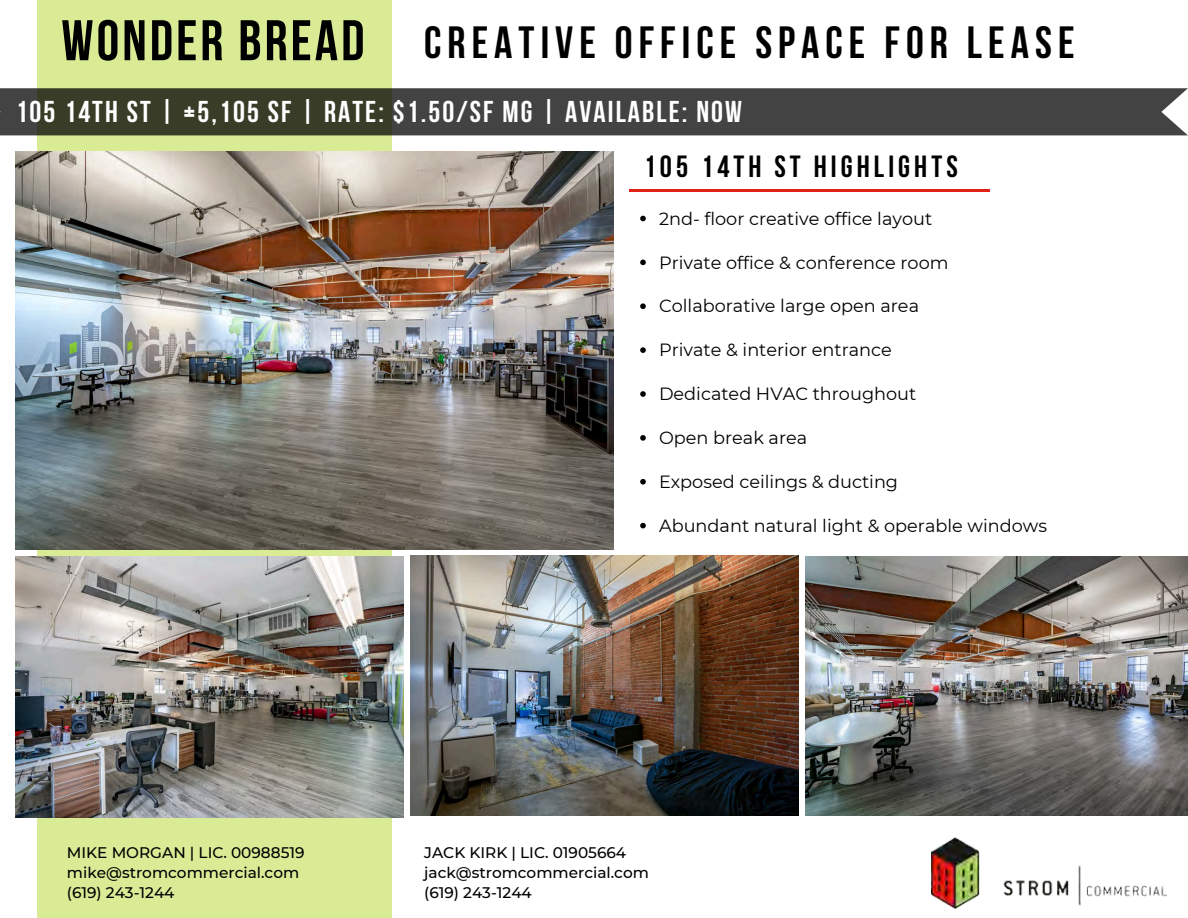
<style>
.page{position:relative;width:1188px;height:918px;background:#fff}
.page>*{position:absolute;margin:0;border:0;box-sizing:border-box;transform-origin:0 0}
.t1{font:57.15px "Bebas Neue Cyrillic";letter-spacing:.055em;color:#000}
.t2{font:700 45px "Bebas Neue";letter-spacing:.135em;color:#000}
.t3{font:700 30.6px "Bebas Neue";letter-spacing:.135em;color:#000}
.t4{font:700 30px "Bebas Neue";letter-spacing:.07em;color:#fff}
.t5{font:17.7px "Montserrat";color:#000}
.t6{font:500 15.3px/20.2px "Montserrat";color:#000}
</style>
<div class="page">
<div style="left:37px;top:0;width:355px;height:918px;background:#daeb96"></div>
<img style="left:16px;top:557px;width:387px;height:260px">
<svg style="left:0;top:88px;width:1188px;height:47px;background:#43443d"></svg>
<img style="left:16px;top:151px;width:597px;height:398px">
<img style="left:806px;top:557px;width:382px;height:259px">
<img style="left:410px;top:556px;width:389px;height:260px">
<svg style="left:640px;top:216px;width:6px;height:5px"></svg>
<svg style="left:640px;top:260px;width:6px;height:5px"></svg>
<svg style="left:640px;top:303px;width:6px;height:6px"></svg>
<svg style="left:640px;top:347px;width:6px;height:6px"></svg>
<svg style="left:640px;top:391px;width:6px;height:6px"></svg>
<svg style="left:640px;top:435px;width:6px;height:6px"></svg>
<svg style="left:640px;top:479px;width:6px;height:6px"></svg>
<svg style="left:640px;top:523px;width:6px;height:5px"></svg>
<hr style="left:629px;top:189px;width:360px;height:3px;background:#df2117">
<img style="left:931px;top:838px;width:236px;height:71px">
<p class="t1" style="left:61px;top:17px;width:305px">WONDER BREAD</p>
<p class="t2" style="left:424px;top:24px;width:652px">CREATIVE OFFICE SPACE FOR LEASE</p>
<h1 class="t4" style="left:16px;top:99px;width:728px">105 14TH ST | ±5,105 SF | RATE: $1.50/SF MG | AVAILABLE: NOW</h1>
<h2 class="t3" style="left:644px;top:154px;width:316px">105 14TH ST HIGHLIGHTS</h2>
<h3 class="t5" style="left:659px;top:208px;width:275px">2nd- floor creative office layout</h3>
<h3 class="t5" style="left:659px;top:251px;width:291px">Private office &amp; conference room</h3>
<p class="t5" style="left:659px;top:295px;width:262px">Collaborative large open area</p>
<p class="t5" style="left:659px;top:339px;width:234px">Private &amp; interior entrance</p>
<p class="t5" style="left:659px;top:383px;width:259px">Dedicated HVAC throughout</p>
<p class="t5" style="left:659px;top:427px;width:150px">Open break area</p>
<p class="t5" style="left:659px;top:471px;width:241px">Exposed ceilings &amp; ducting</p>
<p class="t5" style="left:659px;top:515px;width:390px">Abundant natural light &amp; operable windows</p>
<p class="t6" style="left:67px;top:842px;width:239px">MIKE MORGAN | LIC. 00988519 mike@stromcommercial.com</p>
<p class="t6" style="left:67px;top:883px;width:109px">(619) 243-1244</p>
<p class="t6" style="left:424px;top:842px;width:203px">JACK KIRK | LIC. 01905664</p>
<p class="t6" style="left:424px;top:862px;width:226px">jack@stromcommercial.com</p>
<p class="t6" style="left:424px;top:883px;width:109px">(619) 243-1244</p>
</div>
